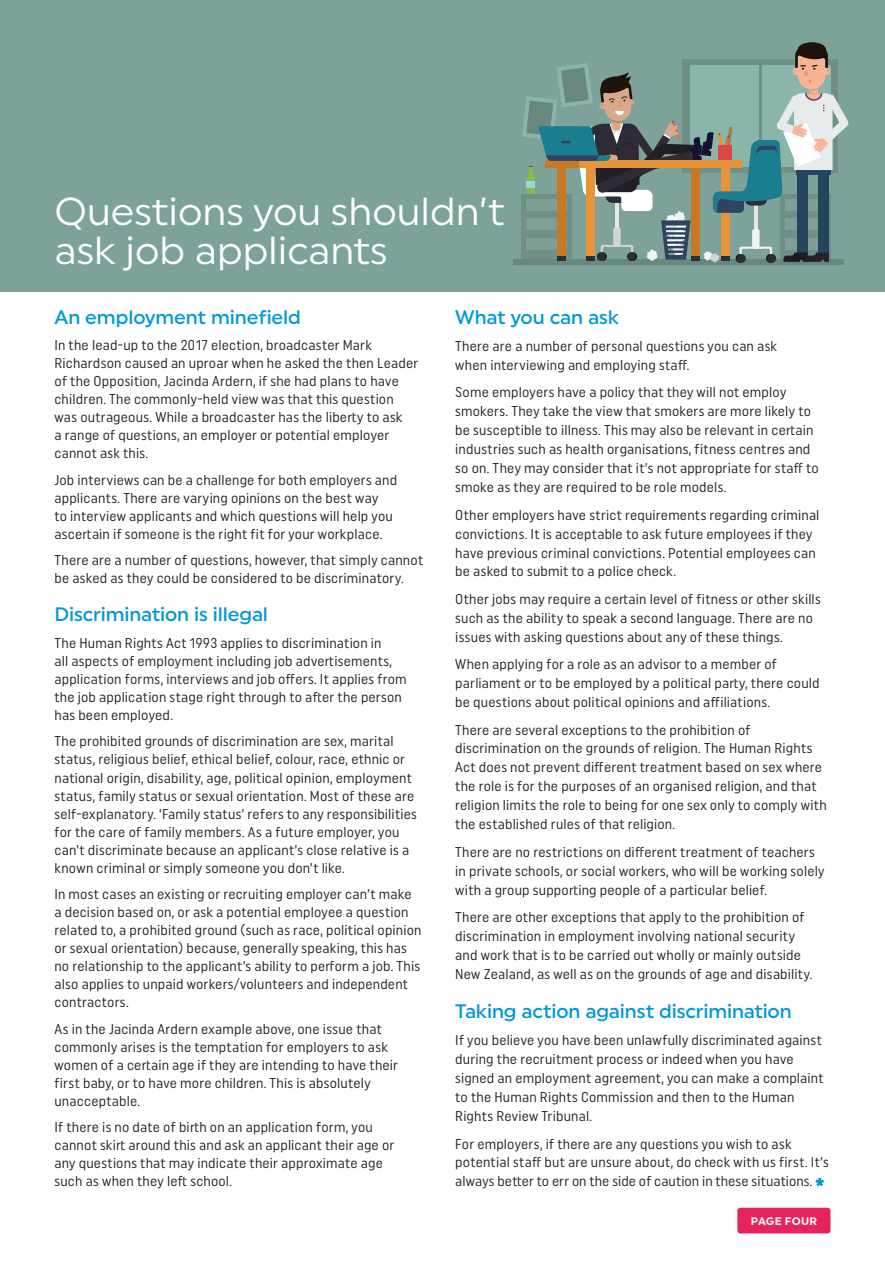
<style>
.page{position:relative;width:885px;height:1263px;background:#fff}
.page>*{position:absolute;margin:0;border:0;box-sizing:border-box;transform-origin:0 0}
.t1{font:39px/39px "Uniform";color:#fff}
.t2{font:500 19.5px "Uniform";letter-spacing:-.005em;color:#0098da}
.t3{font:14.25px/18px "Uniform Condensed";letter-spacing:.015em;color:#231f20}
.t4{font:700 10.95px "Uniform";letter-spacing:.015em;color:#fff}
</style>
<div class="page">
<div style="left:0;top:0;width:884px;height:291px;background:#7ca299"></div>
<div style="left:513px;top:259px;width:330px;height:6px;background:#68877f"></div>
<svg style="left:522px;top:42px;width:326px;height:220px"></svg>
<div style="left:737px;top:1208px;width:93px;height:25px;background:#e6235a;border-radius:3px"></div>
<svg style="left:815px;top:1178px;width:8px;height:8px"></svg>
<h1 class="t1" style="left:54px;top:191px;width:452px">Questions you shouldn’t ask job applicants</h1>
<h2 class="t2" style="left:54px;top:305px;width:248px">An employment minefield</h2>
<p class="t3" style="left:54px;top:336px;width:365px">In the lead-up to the 2017 election, broadcaster Mark Richardson caused an uproar when he asked the then Leader of the Opposition, Jacinda Ardern, if she had plans to have children. The commonly-held view was that this question was outrageous. While a broadcaster has the liberty to ask<br>a range of questions, an employer or potential employer cannot ask this.</p>
<p class="t3" style="left:54px;top:470px;width:344px">Job interviews can be a challenge for both employers and applicants. There are varying opinions on the best way<br>to interview applicants and which questions will help you ascertain if someone is the right fit for your workplace.</p>
<p class="t3" style="left:54px;top:551px;width:370px">There are a number of questions, however, that simply cannot be asked as they could be considered to be discriminatory.</p>
<h2 class="t2" style="left:54px;top:603px;width:215px">Discrimination is illegal</h2>
<p class="t3" style="left:54px;top:634px;width:354px">The Human Rights Act 1993 applies to discrimination in<br>all aspects of employment including job advertisements, application forms, interviews and job offers. It applies from the job application stage right through to after the person has been employed.</p>
<p class="t3" style="left:54px;top:732px;width:364px">The prohibited grounds of discrimination are sex, marital status, religious belief, ethical belief, colour, race, ethnic or national origin, disability, age, political opinion, employment status, family status or sexual orientation. Most of these are self-explanatory. ‘Family status’ refers to any responsibilities for the care of family members. As a future employer, you can’t discriminate because an applicant’s close relative is a known criminal or simply someone you don’t like.</p>
<p class="t3" style="left:54px;top:885px;width:368px">In most cases an existing or recruiting employer can’t make a decision based on, or ask a potential employee a question related to, a prohibited ground (such as race, political opinion or sexual orientation) because, generally speaking, this has no relationship to the applicant’s ability to perform a job. This also applies to unpaid workers/volunteers and independent contractors.</p>
<p class="t3" style="left:54px;top:1019px;width:345px">As in the Jacinda Ardern example above, one issue that commonly arises is the temptation for employers to ask women of a certain age if they are intending to have their first baby, or to have more children. This is absolutely unacceptable.</p>
<p class="t3" style="left:54px;top:1118px;width:341px">If there is no date of birth on an application form, you cannot skirt around this and ask an applicant their age or any questions that may indicate their approximate age such as when they left school.</p>
<h2 class="t2" style="left:455px;top:305px;width:165px">What you can ask</h2>
<p class="t3" style="left:455px;top:336px;width:323px;line-height:18.9px">There are a number of personal questions you can ask when interviewing and employing staff.</p>
<p class="t3" style="left:455px;top:383px;width:365px;line-height:18.9px">Some employers have a policy that they will not employ smokers. They take the view that smokers are more likely to be susceptible to illness. This may also be relevant in certain industries such as health organisations, fitness centres and so on. They may consider that it’s not appropriate for staff to smoke as they are required to be role models.</p>
<p class="t3" style="left:455px;top:505px;width:365px;line-height:18.9px">Other employers have strict requirements regarding criminal convictions. It is acceptable to ask future employees if they have previous criminal convictions. Potential employees can be asked to submit to a police check.</p>
<p class="t3" style="left:455px;top:589px;width:367px;line-height:18.9px">Other jobs may require a certain level of fitness or other skills such as the ability to speak a second language. There are no issues with asking questions about any of these things.</p>
<p class="t3" style="left:455px;top:654px;width:366px;line-height:18.9px">When applying for a role as an advisor to a member of parliament or to be employed by a political party, there could be questions about political opinions and affiliations.</p>
<p class="t3" style="left:455px;top:720px;width:373px;line-height:18.9px">There are several exceptions to the prohibition of discrimination on the grounds of religion. The Human Rights Act does not prevent different treatment based on sex where the role is for the purposes of an organised religion, and that religion limits the role to being for one sex only to comply with the established rules of that religion.</p>
<p class="t3" style="left:455px;top:842px;width:371px;line-height:18.9px">There are no restrictions on different treatment of teachers in private schools, or social workers, who will be working solely with a group supporting people of a particular belief.</p>
<p class="t3" style="left:455px;top:907px;width:358px;line-height:18.9px">There are other exceptions that apply to the prohibition of discrimination in employment involving national security and work that is to be carried out wholly or mainly outside New Zealand, as well as on the grounds of age and disability.</p>
<h2 class="t2" style="left:455px;top:999px;width:338px">Taking action against discrimination</h2>
<p class="t3" style="left:455px;top:1031px;width:370px;line-height:18.9px">If you believe you have been unlawfully discriminated against during the recruitment process or indeed when you have signed an employment agreement, you can make a complaint to the Human Rights Commission and then to the Human Rights Review Tribunal.</p>
<p class="t3" style="left:455px;top:1134px;width:375px;line-height:18.9px">For employers, if there are any questions you wish to ask potential staff but are unsure about, do check with us first. It’s always better to err on the side of caution in these situations.</p>
<p class="t4" style="left:750px;top:1214px;width:68px">PAGE FOUR</p>
</div>
